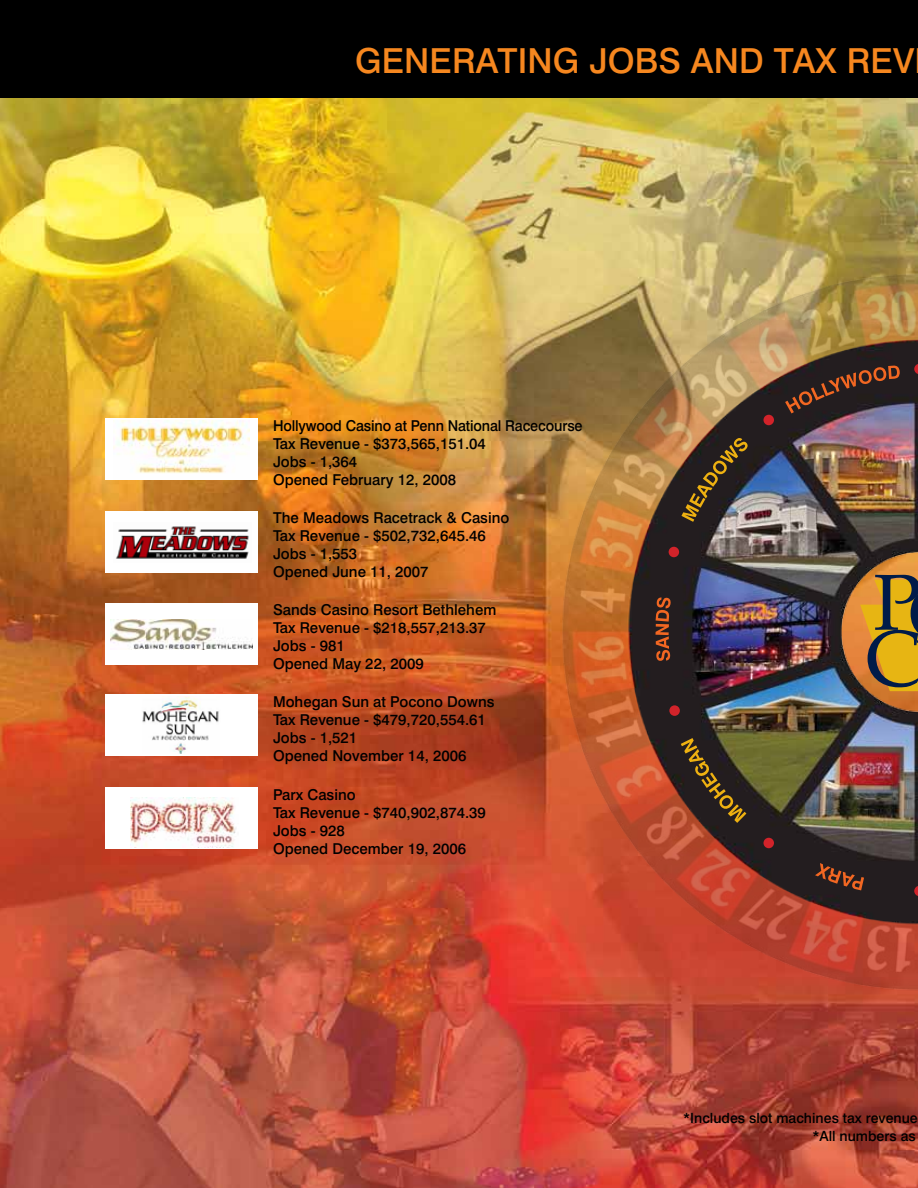
<style>
.page{position:relative;width:918px;height:1188px;background:#fff}
.page>*{position:absolute;margin:0;border:0;box-sizing:border-box;transform-origin:0 0}
.t1{font:500 34.5px "Swiss 721 BT";letter-spacing:.005em;color:#f6871f}
.t2{font:500 15px/18px "Swiss 721 BT";color:#000}
.t3{font:500 15px/18px "Swiss 721 BT";color:#000;scale:.96 1}
.t4{font:500 14.1px/18px "Swiss 721 BT";color:#000;text-align:right}
</style>
<div class="page">
<img style="left:0;top:98px;width:918px;height:1090px">
<div style="left:0;top:0;width:918px;height:98px;background:#000"></div>
<div style="left:105px;top:603px;width:153px;height:61px;background:#fff"></div>
<img style="left:111px;top:620px;width:141px;height:29px">
<div style="left:105px;top:418px;width:153px;height:62px;background:#fff"></div>
<img style="left:113px;top:420px;width:136px;height:53px">
<div style="left:105px;top:695px;width:153px;height:61px;background:#fff"></div>
<img style="left:142px;top:697px;width:77px;height:57px">
<div style="left:105px;top:788px;width:153px;height:61px;background:#fff"></div>
<img style="left:131px;top:797px;width:105px;height:51px">
<div style="left:105px;top:512px;width:153px;height:61px;background:#fff"></div>
<img style="left:116px;top:526px;width:133px;height:33px">
<img style="left:548px;top:258px;width:370px;height:740px">
<svg style="left:785px;top:365px;width:115px;height:48px;background:#432c26"></svg>
<svg style="left:815px;top:863px;width:49px;height:27px"></svg>
<svg style="left:656px;top:597px;width:15px;height:64px"></svg>
<svg style="left:681px;top:738px;width:65px;height:85px;background:#493920"></svg>
<img style="left:681px;top:437px;width:67px;height:85px">
<svg style="left:860px;top:575px;width:58px;height:121px;background:#ab8229"></svg>
<div style="left:764px;top:415px;width:10px;height:10px;background:#d2232a;border-radius:50%"></div>
<div style="left:764px;top:838px;width:10px;height:10px;background:#d2232a;border-radius:50%"></div>
<div style="left:669px;top:547px;width:10px;height:10px;background:#d2232a;border-radius:50%"></div>
<div style="left:669px;top:705px;width:11px;height:11px;background:#d2232a;border-radius:50%"></div>
<svg style="left:914px;top:364px;width:4px;height:10px"></svg>
<svg style="left:914px;top:886px;width:4px;height:10px"></svg>
<h1 class="t1" style="left:355px;top:40px;width:561px">GENERATING JOBS AND TAX REV</h1>
<p class="t3" style="left:273px;top:416px;width:324px">Hollywood Casino at Penn National Racecourse<br>Tax Revenue - $373,565,151.04<br>Jobs - 1,364<br>Opened February 12, 2008</p>
<p class="t2" style="left:273px;top:508px;width:238px">The Meadows Racetrack &amp; Casino<br>Tax Revenue - $502,732,645.46<br>Jobs - 1,553<br>Opened June 11, 2007</p>
<p class="t2" style="left:273px;top:601px;width:225px">Sands Casino Resort Bethlehem<br>Tax Revenue - $218,557,213.37<br>Jobs - 981<br>Opened May 22, 2009</p>
<p class="t2" style="left:273px;top:693px;width:223px">Mohegan Sun at Pocono Downs<br>Tax Revenue - $479,720,554.61<br>Jobs - 1,521<br>Opened November 14, 2006</p>
<p class="t2" style="left:273px;top:785px;width:214px">Parx Casino<br>Tax Revenue - $740,902,874.39<br>Jobs - 928<br>Opened December 19, 2006</p>
<p class="t4" style="left:683px;top:1109px;width:236px">*Includes slot machines tax revenue *All numbers as</p>
</div>
